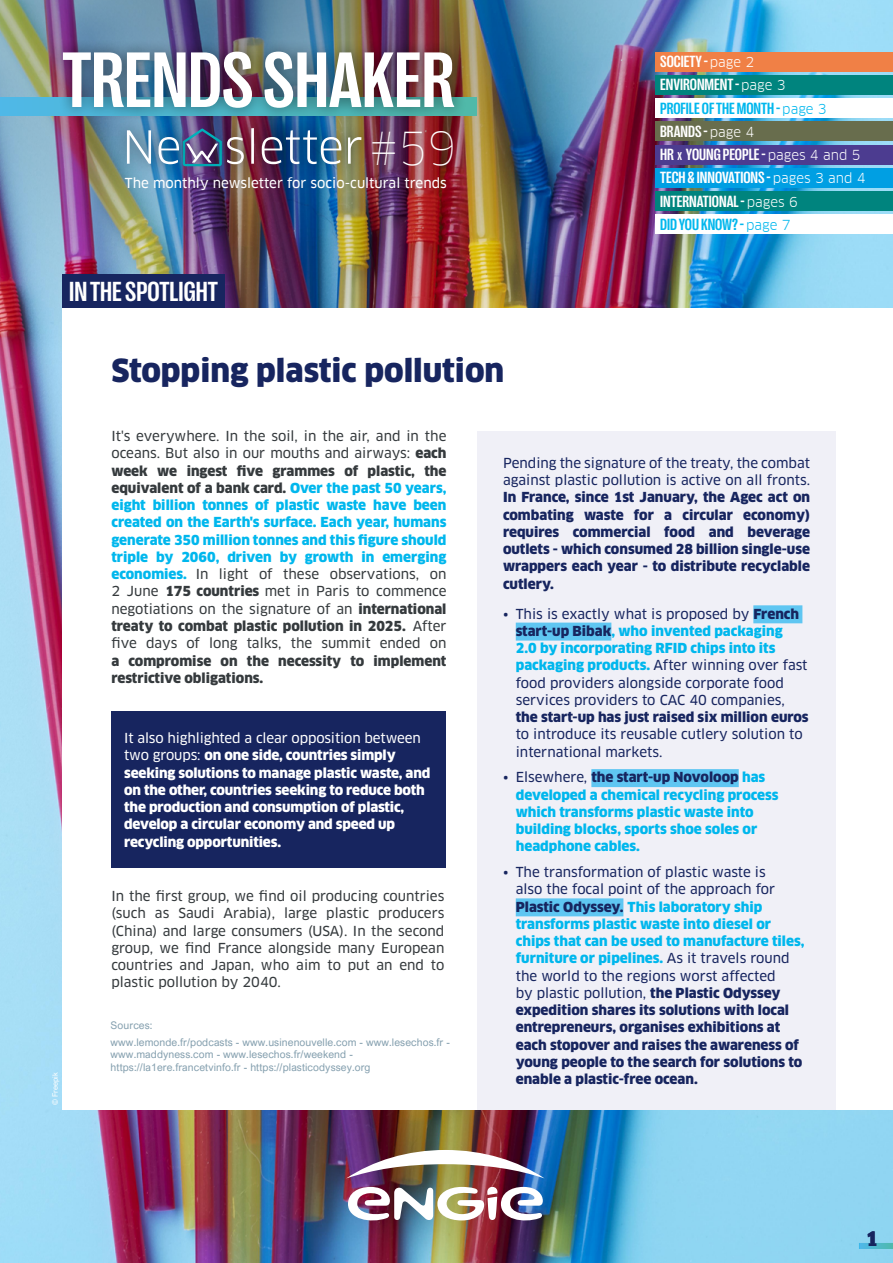
<style>
.page{position:relative;width:893px;height:1263px;background:#fff}
.page>*{position:absolute;margin:0;border:0;box-sizing:border-box;transform-origin:0 0}
.t1{font:100 44.4px "Clan Pro";color:#fff}
.t2{font:900 31.05px "Clan OT";color:#17255f}
.t3{font:700 condensed 28.05px "Right Grotesk";color:#fff}
.t4{font:900 19.5px "Clan OT";color:#17255f}
.t5{font:700 condensed 16.5px "Right Grotesk";color:#fff}
.t6{font:700 condensed 16.5px "Right Grotesk";color:#00b7ed}
.t7{font:900 13.5px/17.2px "Clan OT";color:#00b7ed}
.t8{font:13.5px/17.2px "Clan OT News";color:#353a3d;text-align:justify}
.t9{font:13.5px/17.2px "Clan OT News";color:#17255f}
.t10{font:900 13.5px/17.2px "Clan OT";color:#17255f;text-align:justify}
.t11{font:900 13.5px/17.2px "Clan OT";letter-spacing:-.01em;color:#fff}
.t12{font:900 13.5px/17.2px "Clan OT";color:#353a3d}
.t13{font:13.5px "Clan Pro News";color:#fff}
.t14{font:13.5px "Clan OT News";letter-spacing:-.01em;color:#fff}
.t15{font:10.5px/16.8px "Arial Nova";letter-spacing:.01em;color:#85a0af}
.t16{font:7.5px "Arial Nova";color:#fff}
.s1{font-family:"Clan Offc Pro";font-weight:400;font-stretch:normal;font-size:13.5px}
.s2{font-size:11.55px}
.s3{font-family:"Clan OT";font-weight:900}
.s4{color:#353a3d}
.s5{font-family:"Clan OT";font-weight:900;color:#00b7ed}
.s6{font-family:"Clan OT News";font-weight:400}
.s7{color:#17255f}
.s8{font-family:"Clan OT News";font-weight:400;color:#17255f}
</style>
<div class="page">
<img style="left:0;top:0;width:893px;height:1263px">
<img style="left:0;top:0;width:803px;height:391px">
<svg style="left:0;top:97px;width:476px;height:19px"></svg>
<div style="left:49px;top:38px;width:418px;height:84px;background:#000;opacity:.49"></div>
<img style="left:63px;top:52px;width:189px;height:56px">
<img style="left:265px;top:52px;width:189px;height:56px">
<div style="left:113px;top:115px;width:261px;height:63px;background:#000;opacity:.49"></div>
<svg style="left:127px;top:130px;width:24px;height:34px"></svg>
<hr style="left:251px;top:128px;width:3px;height:36px;background:#fff">
<svg style="left:262px;top:130px;width:79px;height:34px;background:#547196"></svg>
<svg style="left:348px;top:137px;width:13px;height:27px"></svg>
<img style="left:159px;top:128px;width:85px;height:38px">
<svg style="left:859px;top:1243px;width:34px;height:6px"></svg>
<img style="left:346px;top:1150px;width:199px;height:28px">
<img style="left:348px;top:1187px;width:195px;height:37px">
<div style="left:656px;top:214px;width:237px;height:20px;background:#fff"></div>
<div style="left:656px;top:52px;width:237px;height:19px;background:#f08046"></div>
<div style="left:656px;top:168px;width:237px;height:20px;background:#009fe3"></div>
<div style="left:62px;top:308px;width:831px;height:801px;background:#fff"></div>
<div style="left:62px;top:274px;width:163px;height:34px;background:#17255f"></div>
<div style="left:656px;top:145px;width:237px;height:19px;background:#4c3c90"></div>
<div style="left:656px;top:121px;width:237px;height:20px;background:#686d4d"></div>
<div style="left:111px;top:711px;width:334px;height:157px;background:#17255f"></div>
<div style="left:656px;top:75px;width:237px;height:20px;background:#00847e"></div>
<div style="left:656px;top:191px;width:237px;height:20px;background:#00847e"></div>
<div style="left:477px;top:432px;width:359px;height:677px;background:#f0f0f7"></div>
<div style="left:753px;top:605px;width:49px;height:18px;background:#5fc6f2"></div>
<div style="left:516px;top:623px;width:95px;height:18px;background:#5fc6f2"></div>
<div style="left:591px;top:769px;width:148px;height:18px;background:#5fc6f2"></div>
<div style="left:516px;top:898px;width:107px;height:18px;background:#5fc6f2"></div>
<div style="left:656px;top:98px;width:237px;height:20px;background:#fff"></div>
<h1 class="t1" style="left:369px;top:121px;width:89px">#59</h1>
<p class="t13" style="left:125px;top:175px;width:323px">The monthly newsletter for socio-cultural trends</p>
<h3 class="t3" style="left:69px;top:277px;width:150px">IN THE SPOTLIGHT</h3>
<p class="t5" style="left:660px;top:53px;width:96px">SOCIETY - <span class="s1">page 2</span></p>
<p class="t5" style="left:660px;top:76px;width:127px">ENVIRONMENT - <span class="s1">page 3</span></p>
<p class="t6" style="left:660px;top:99px;width:168px">PROFILE OF THE MONTH - <span class="s1">page 3</span></p>
<p class="t5" style="left:660px;top:123px;width:96px">BRANDS - <span class="s1">page 4</span></p>
<p class="t5" style="left:660px;top:146px;width:202px">HR <span class="s2">x</span> YOUNG PEOPLE - <span class="s1">pages 4 and 5</span></p>
<p class="t5" style="left:660px;top:169px;width:207px">TECH &amp; INNOVATIONS - <span class="s1">pages 3 and 4</span></p>
<p class="t5" style="left:660px;top:192px;width:139px">INTERNATIONAL - <span class="s1">pages 6</span></p>
<p class="t6" style="left:660px;top:216px;width:132px">DID YOU KNOW? - <span class="s1">page 7</span></p>
<p class="t16" style="left:51px;top:1105px;width:34px;rotate:-90deg">© Freepik</p>
<h2 class="t2" style="left:111px;top:352px;width:394px">Stopping plastic pollution</h2>
<p class="t8" style="left:111px;top:428px;width:337px">It's everywhere. In the soil, in the air, and in the oceans. But also in our mouths and airways: <span class="s3">each</span></p>
<p class="t7" style="left:111px;top:462px;width:337px;text-align:justify"><span class="s4">week we ingest five grammes of plastic, the equivalent of a bank card.</span> Over the past 50 years, eight billion tonnes of plastic waste have been created on the Earth's surface. Each year, humans generate 350 million tonnes and this figure should triple by 2060, driven by growth in emerging</p>
<p class="t8" style="left:111px;top:566px;width:337px"><span class="s5">economies.</span> In light of these observations, on 2 June <span class="s3">175 countries</span> met in Paris to commence negotiations on the signature of an <span class="s3">international</span></p>
<p class="t12" style="left:111px;top:617px;width:337px">treaty to combat plastic pollution in 2025. <span class="s6">After</span></p>
<p class="t8" style="left:111px;top:635px;width:337px">five days of long talks, the summit ended on</p>
<p class="t12" style="left:111px;top:652px;width:337px">a compromise on the necessity to implement restrictive obligations.</p>
<p class="t14" style="left:124px;top:730px;width:298px">It also highlighted a clear opposition between</p>
<p class="t11" style="left:124px;top:747px;width:308px"><span class="s6">two groups:</span> on one side, countries simply seeking solutions to manage plastic waste, and on the other, countries seeking to reduce both the production and consumption of plastic, develop a circular economy and speed up recycling opportunities.</p>
<p class="t8" style="left:111px;top:887px;width:334px">In the first group, we find oil producing countries (such as Saudi Arabia), large plastic producers (China) and large consumers (USA). In the second group, we find France alongside many European countries and Japan, who aim to put an end to plastic pollution by 2040.</p>
<p class="t15" style="left:111px;top:1017px;width:341px">Sources:<br>www.lemonde.fr/podcasts - www.usinenouvelle.com - www.lesechos.fr -</p>
<p class="t15" style="left:111px;top:1048px;width:261px;line-height:12.6px">www.maddyness.com - www.lesechos.fr/weekend - https://la1ere.francetvinfo.fr - https://plasticodyssey.org</p>
<p class="t9" style="left:503px;top:454px;width:309px">Pending the signature of the treaty, the combat against plastic pollution is active on all fronts.</p>
<p class="t10" style="left:503px;top:489px;width:309px">In France, since 1st January, the Agec act on combating waste for a circular economy) requires commercial food and beverage outlets - which consumed 28 billion single-use wrappers each year - to distribute recyclable cutlery.</p>
<p class="t9" style="left:503px;top:605px;width:298px">• This is exactly what is proposed by <span class="s3">French</span></p>
<p class="t7" style="left:516px;top:622px;width:268px"><span class="s7">start-up Bibak</span>, who invented packaging<br>2.0 by incorporating RFID chips into its</p>
<p class="t9" style="left:516px;top:657px;width:293px"><span class="s5">packaging products.</span> After winning over fast food providers alongside corporate food services providers to CAC 40 companies,</p>
<p class="t10" style="left:516px;top:709px;width:294px">the start-up has just raised six million euros</p>
<p class="t9" style="left:516px;top:726px;width:288px">to introduce its reusable cutlery solution to international markets.</p>
<p class="t7" style="left:516px;top:769px;width:264px;text-indent:-13px"><span class="s8">• Elsewhere,</span> <span class="s7">the start-up Novoloop</span> has developed a chemical recycling process which transforms plastic waste into building blocks, sports shoe soles or headphone cables.</p>
<p class="t9" style="left:516px;top:864px;width:261px;text-indent:-13px">• The transformation of plastic waste is also the focal point of the approach for</p>
<p class="t7" style="left:516px;top:898px;width:290px"><span class="s7">Plastic Odyssey.</span> This laboratory ship transforms plastic waste into diesel or chips that can be used to manufacture tiles, furniture or pipelines. <span class="s8">As it travels round</span></p>
<p class="t9" style="left:516px;top:967px;width:266px">the world to the regions worst affected by plastic pollution, <span class="s3">the Plastic Odyssey</span></p>
<p class="t10" style="left:516px;top:1002px;width:288px;text-align:left">expedition shares its solutions with local entrepreneurs, organises exhibitions at each stopover and raises the awareness of young people to the search for solutions to enable a plastic-free ocean.</p>
<h3 class="t4" style="left:866px;top:1227px;width:14px">1</h3>
</div>
